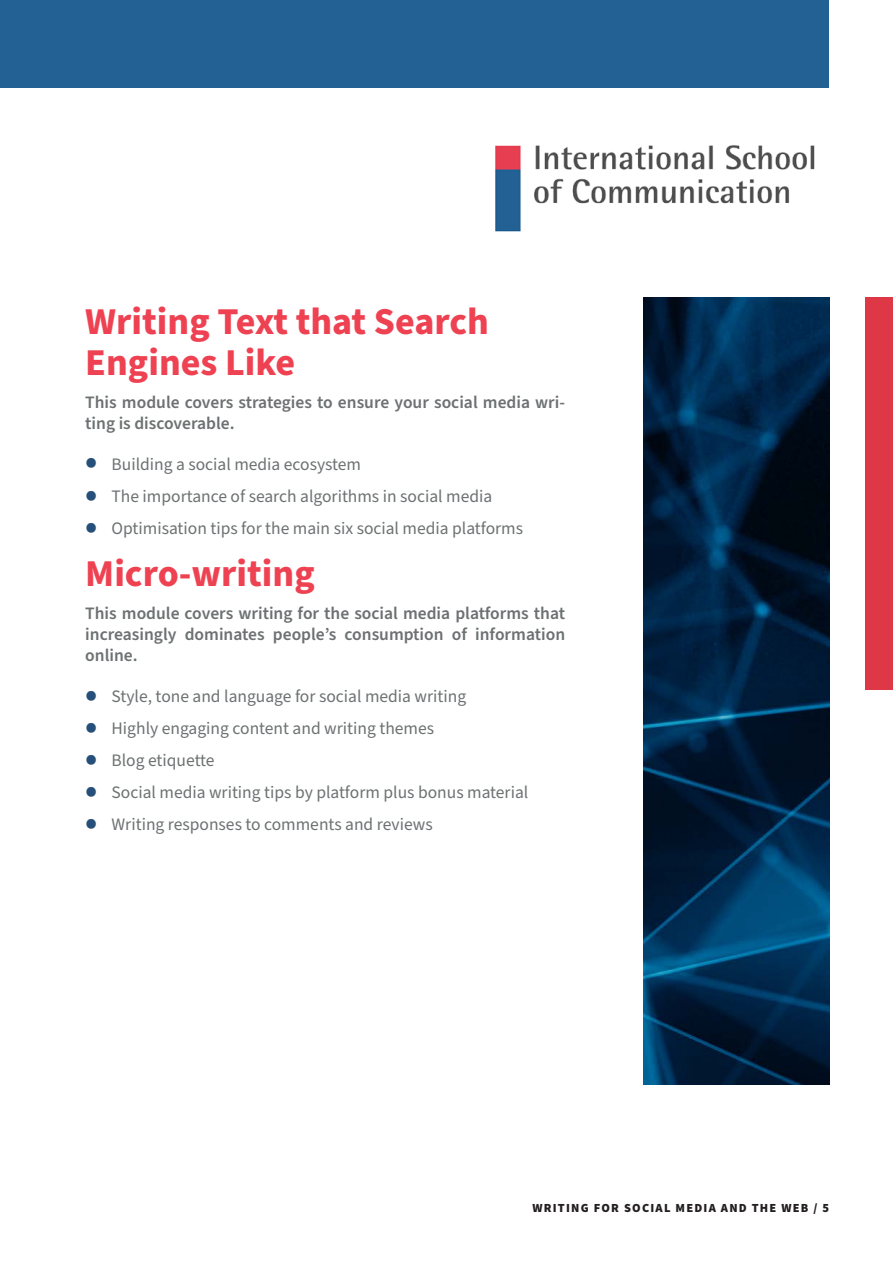
<style>
.page{position:relative;width:893px;height:1263px;background:#fff}
.page>*{position:absolute;margin:0;border:0;box-sizing:border-box;transform-origin:0 0}
.ISOC_H2_red{font:700 37.95px/40.8px "Source Sans Pro";color:#ee4252}
.t1{font:17.55px "Source Sans Pro";color:#6d7172}
.ISOC_semibold_body_t{font:600 17.55px/21px "Source Sans Pro";color:#6d7172}
.t2{font:900 12.3px "Source Sans Pro";letter-spacing:.1em;color:#231f20}
.s1{font-weight:700;font-size:34.95px;color:#264f79}
</style>
<div class="page">
<div style="left:0;top:0;width:829px;height:88px;background:#236195"></div>
<div style="left:865px;top:298px;width:28px;height:392px;background:#de3847"></div>
<img style="left:495px;top:145px;width:320px;height:87px">
<img style="left:643px;top:298px;width:186px;height:786px">
<p class="ISOC_H2_red" style="left:85px;top:302px;width:405px">Writing Text that Search<br>Engines Like</p>
<p class="ISOC_semibold_body_t" style="left:85px;top:392px;width:481px">This module covers strategies to ensure your social media wri&shy;ting is discoverable.</p>
<p class="t1" style="left:85px;top:452px;width:277px"><span class="s1">•</span> Building a social media ecosystem</p>
<p class="t1" style="left:85px;top:484px;width:408px"><span class="s1">•</span> The importance of search algorithms in social media</p>
<p class="t1" style="left:85px;top:516px;width:439px"><span class="s1">•</span> Optimisation tips for the main six social media platforms</p>
<p class="ISOC_H2_red" style="left:85px;top:554px;width:231px">Micro-writing</p>
<p class="ISOC_semibold_body_t" style="left:85px;top:603px;width:481px;text-align:justify">This module covers writing for the social media platforms that increasingly dominates people’s consumption of information online.</p>
<p class="t1" style="left:85px;top:684px;width:382px"><span class="s1">•</span> Style, tone and language for social media writing</p>
<p class="t1" style="left:85px;top:716px;width:350px"><span class="s1">•</span> Highly engaging content and writing themes</p>
<p class="t1" style="left:85px;top:748px;width:131px"><span class="s1">•</span> Blog etiquette</p>
<p class="t1" style="left:85px;top:780px;width:445px"><span class="s1">•</span> Social media writing tips by platform plus bonus material</p>
<p class="t1" style="left:85px;top:813px;width:349px"><span class="s1">•</span> Writing responses to comments and reviews</p>
<p class="t2" style="left:532px;top:1199px;width:298px">WRITING FOR SOCIAL MEDIA AND THE WEB / 5</p>
</div>
